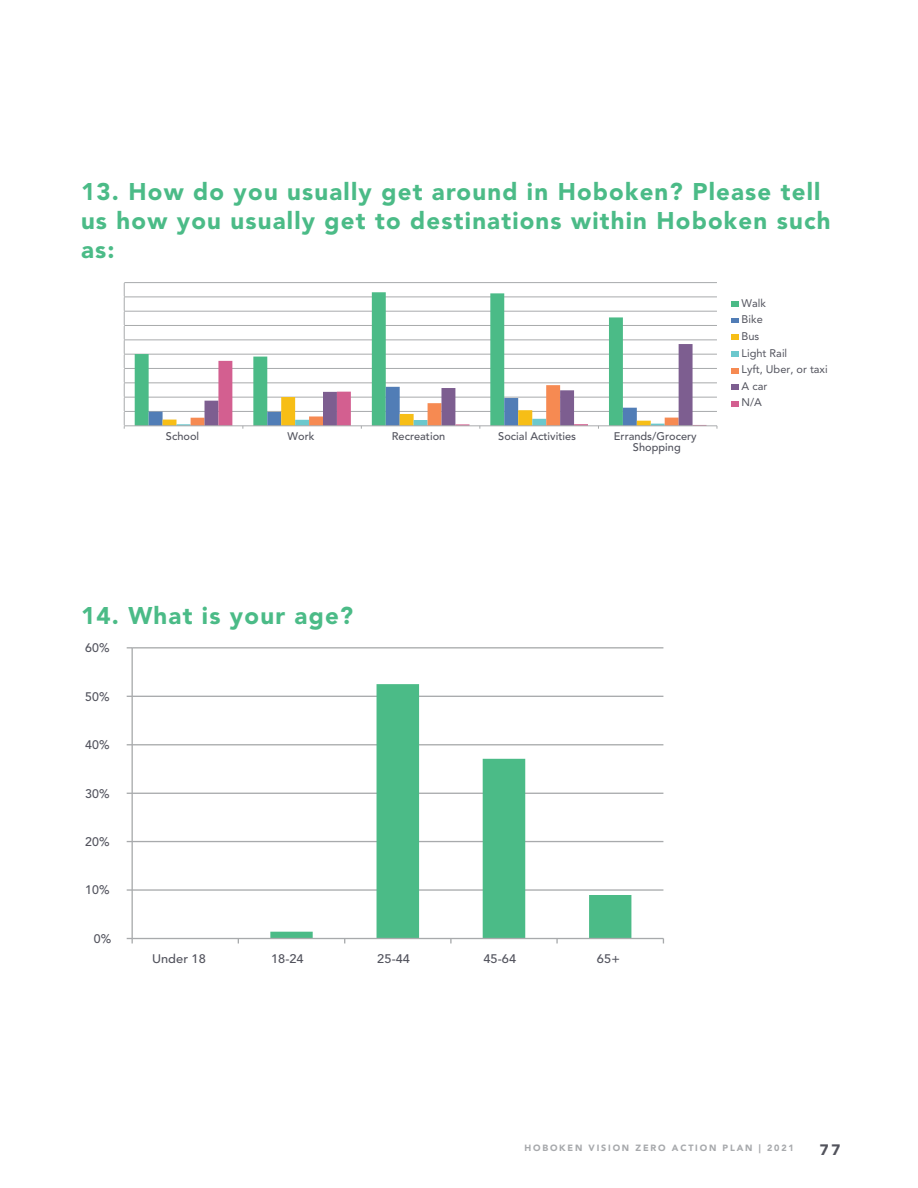
<style>
.page{position:relative;width:918px;height:1188px;background:#fff}
.page>*{position:absolute;margin:0;border:0;box-sizing:border-box;transform-origin:0 0}
.t1{font:900 24px/28.8px "Avenir LT Std";letter-spacing:.05em;color:#4bbb87}
.t2{font:900 15px "Avenir LT Std";color:#52535c}
.t3{font:500 12.3px "Avenir LT Std";color:#52535d;scale:1.04 1}
.t4{font:500 12.3px "Avenir LT Std";color:#52535d}
.t5{font:500 10.95px/11.1px "Avenir LT Std";color:#52535d;text-align:center}
.t6{font:10.95px/16.5px "Avenir LT Std";color:#52535d}
.t7{font:900 9px "Avenir LT Std";letter-spacing:.2em;color:#a7a9ac}
</style>
<div class="page">
<hr style="left:124px;top:282px;width:593px;height:1px;background:#a8aaac">
<hr style="left:124px;top:297px;width:593px;height:1px;background:#a8aaac">
<hr style="left:124px;top:311px;width:593px;height:1px;background:#a8aaac">
<hr style="left:124px;top:325px;width:593px;height:1px;background:#a8aaac">
<hr style="left:124px;top:340px;width:593px;height:1px;background:#a8aaac">
<hr style="left:124px;top:354px;width:593px;height:1px;background:#a8aaac">
<hr style="left:124px;top:368px;width:593px;height:1px;background:#a8aaac">
<hr style="left:124px;top:383px;width:593px;height:1px;background:#a8aaac">
<hr style="left:124px;top:397px;width:593px;height:1px;background:#a8aaac">
<hr style="left:124px;top:411px;width:593px;height:1px;background:#a8aaac">
<svg style="left:135px;top:292px;width:488px;height:134px"></svg>
<hr style="left:124px;top:426px;width:593px;height:1px;background:#a8aaac">
<svg style="left:149px;top:344px;width:557px;height:85px"></svg>
<hr style="left:124px;top:283px;width:1px;height:143px;background:#a8aaac">
<svg style="left:731px;top:302px;width:7px;height:5px"></svg>
<svg style="left:731px;top:318px;width:7px;height:5px"></svg>
<svg style="left:731px;top:335px;width:7px;height:5px"></svg>
<div style="left:731px;top:351px;width:7px;height:6px;background:#6bc8cd"></div>
<svg style="left:731px;top:368px;width:7px;height:5px"></svg>
<svg style="left:731px;top:385px;width:7px;height:5px"></svg>
<svg style="left:731px;top:401px;width:7px;height:5px"></svg>
<hr style="left:132px;top:647px;width:531px;height:1px;background:#a8aaac">
<hr style="left:132px;top:696px;width:531px;height:1px;background:#a8aaac">
<hr style="left:132px;top:744px;width:531px;height:1px;background:#a8aaac">
<hr style="left:132px;top:793px;width:531px;height:1px;background:#a8aaac">
<hr style="left:132px;top:841px;width:531px;height:1px;background:#a8aaac">
<hr style="left:132px;top:889px;width:531px;height:2px;background:#a8aaac">
<svg style="left:270px;top:684px;width:361px;height:254px"></svg>
<hr style="left:132px;top:938px;width:531px;height:1px;background:#a8aaac">
<hr style="left:132px;top:648px;width:1px;height:291px;background:#a8aaac">
<svg style="left:127px;top:938px;width:6px;height:5px"></svg>
<p class="t1" style="left:81px;top:178px;width:751px">13. How do you usually get around in Hoboken? Please tell us how you usually get to destinations within Hoboken such as:</p>
<p class="t5" style="left:166px;top:431px;width:35px">School</p>
<p class="t5" style="left:288px;top:431px;width:28px">Work</p>
<p class="t5" style="left:392px;top:431px;width:55px">Recreation</p>
<p class="t5" style="left:498px;top:431px;width:79px">Social Activities</p>
<p class="t5" style="left:614px;top:431px;width:84px">Errands/Grocery<br>Shopping</p>
<p class="t6" style="left:742px;top:295px;width:88px">Walk<br>Bike<br>Bus<br>Light Rail<br>Lyft, Uber, or taxi<br>A car<br>N/A</p>
<p class="t1" style="left:81px;top:601px;width:274px">14. What is your age?</p>
<p class="t4" style="left:85px;top:641px;width:26px">60%</p>
<p class="t4" style="left:85px;top:689px;width:26px">50%</p>
<p class="t4" style="left:85px;top:738px;width:26px">40%</p>
<p class="t4" style="left:85px;top:786px;width:26px">30%</p>
<p class="t4" style="left:85px;top:835px;width:26px">20%</p>
<p class="t4" style="left:85px;top:883px;width:26px">10%</p>
<p class="t4" style="left:94px;top:932px;width:19px">0%</p>
<p class="t3" style="left:152px;top:951px;width:53px">Under 18</p>
<p class="t3" style="left:271px;top:951px;width:33px">18-24</p>
<p class="t3" style="left:377px;top:951px;width:33px">25-44</p>
<p class="t3" style="left:484px;top:951px;width:33px">45-64</p>
<p class="t3" style="left:597px;top:951px;width:24px">65+</p>
<p class="t7" style="left:524px;top:1142px;width:271px">HOBOKEN VISION ZERO ACTION PLAN | 2021</p>
<p class="t2" style="left:820px;top:1141px;width:22px">77</p>
</div>
